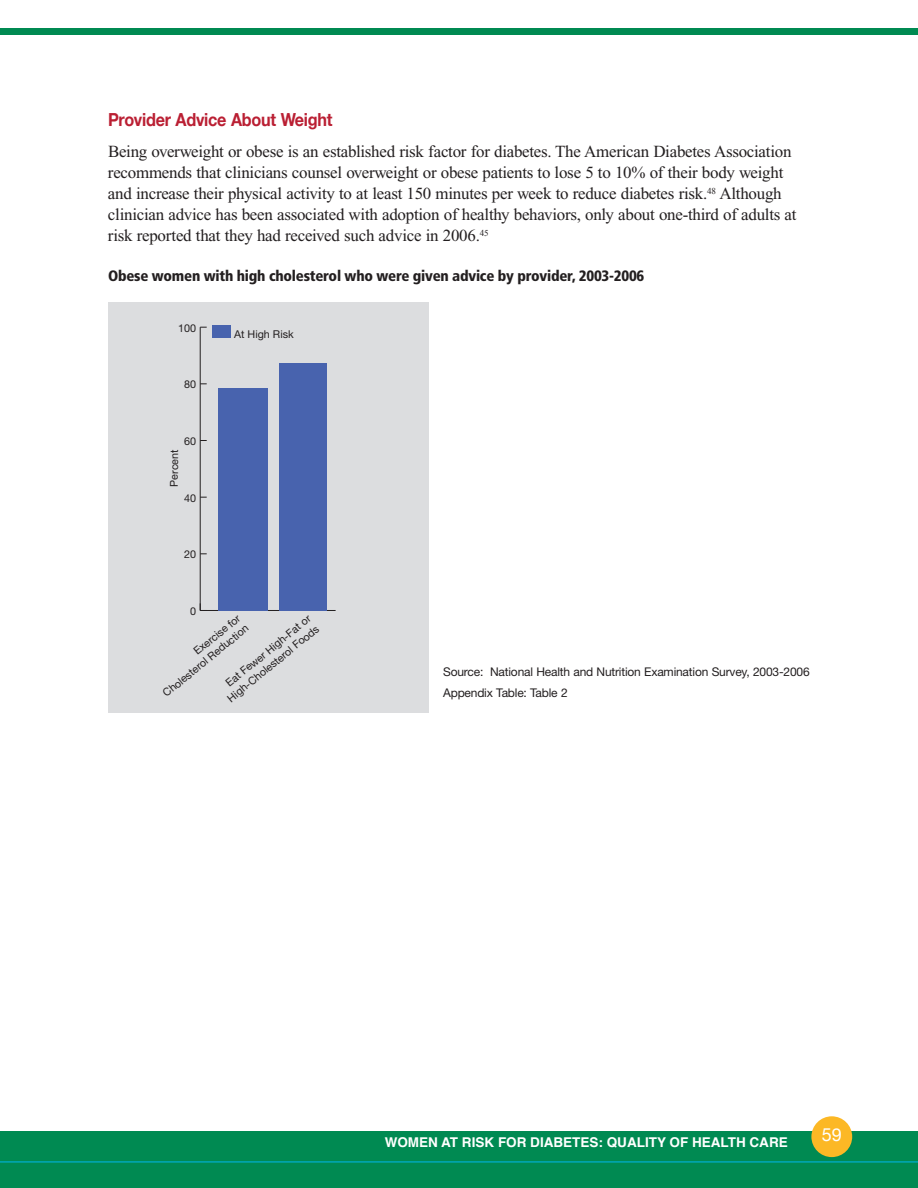
<style>
.page{position:relative;width:918px;height:1188px;background:#fff}
.page>*{position:absolute;margin:0;border:0;box-sizing:border-box;transform-origin:0 0}
.t1{font:700 18px "Helvetica Neue";letter-spacing:-.015em;color:#ba1f33;scale:.9 1}
.t2{font:18px "Helvetica Neue";color:#fff}
.t3{font:16.95px/21px "Times New Roman";letter-spacing:-.015em;color:#231f20}
.t4{font:900 condensed 15px "Frutiger";letter-spacing:-.015em;color:#231f20}
.t5{font:700 13.5px "Helvetica";color:#fff}
.t6{font:12px/20.4px "Helvetica Neue";letter-spacing:-.015em;color:#231f20}
.t7{font:10.8px/13px "Helvetica Neue";color:#231f20;text-align:right}
</style>
<div class="page">
<div style="left:0;top:29px;width:918px;height:6px;background:#008a52"></div>
<div style="left:0;top:1131px;width:918px;height:57px;background:#008a52"></div>
<hr style="left:0;top:1161px;width:918px;height:2px;background:#00a8b9">
<div style="left:108px;top:303px;width:320px;height:410px;background:#dcdddf"></div>
<hr style="left:200px;top:610px;width:136px;height:1px;background:#231f20">
<hr style="left:200px;top:327px;width:1px;height:283px;background:#231f20">
<div style="left:280px;top:363px;width:47px;height:247px;background:#4863ae"></div>
<div style="left:218px;top:388px;width:50px;height:222px;background:#4863ae"></div>
<div style="left:212px;top:326px;width:19px;height:12px;background:#4863ae"></div>
<div style="left:811px;top:1116px;width:41px;height:41px;background:#fcb825;border-radius:50%"></div>
<p class="t1" style="left:108px;top:108px;width:251px">Provider Advice About Weight</p>
<p class="t3" style="left:108px;top:143px;width:690px">Being overweight or obese is an established risk factor for diabetes. The American Diabetes Association recommends that clinicians counsel overweight or obese patients to lose 5 to 10% of their body weight and increase their physical activity to at least 150 minutes per week to reduce diabetes risk.<sup>48</sup> Although clinician advice has been associated with adoption of healthy behaviors, only about one-third of adults at risk reported that they had received such advice in 2006.<sup>45</sup></p>
<p class="t4" style="left:108px;top:270px;width:538px">Obese women with high cholesterol who were given advice by provider, 2003-2006</p>
<p class="t7" style="left:178px;top:322px;width:20px">100</p>
<p class="t7" style="left:184px;top:379px;width:14px">80</p>
<p class="t7" style="left:184px;top:436px;width:14px">60</p>
<p class="t7" style="left:169px;top:487px;width:39px;rotate:-90deg">Percent</p>
<p class="t7" style="left:184px;top:492px;width:14px">40</p>
<p class="t7" style="left:184px;top:549px;width:14px">20</p>
<p class="t7" style="left:234px;top:328px;width:61px">At High Risk</p>
<p class="t7" style="left:190px;top:606px;width:8px">0</p>
<p class="t7" style="left:152px;top:680px;width:109px;rotate:-39deg">Exercise for<br>Cholesterol Reduction</p>
<p class="t7" style="left:217px;top:685px;width:116px;rotate:-39deg">Eat Fewer High-Fat or<br>High-Cholesterol Foods</p>
<p class="t6" style="left:443px;top:663px;width:368px">Source: National Health and Nutrition Examination Survey, 2003-2006<br>Appendix Table: Table 2</p>
<p class="t5" style="left:385px;top:1136px;width:405px">WOMEN AT RISK FOR DIABETES: QUALITY OF HEALTH CARE</p>
<p class="t2" style="left:822px;top:1124px;width:22px">59</p>
</div>
